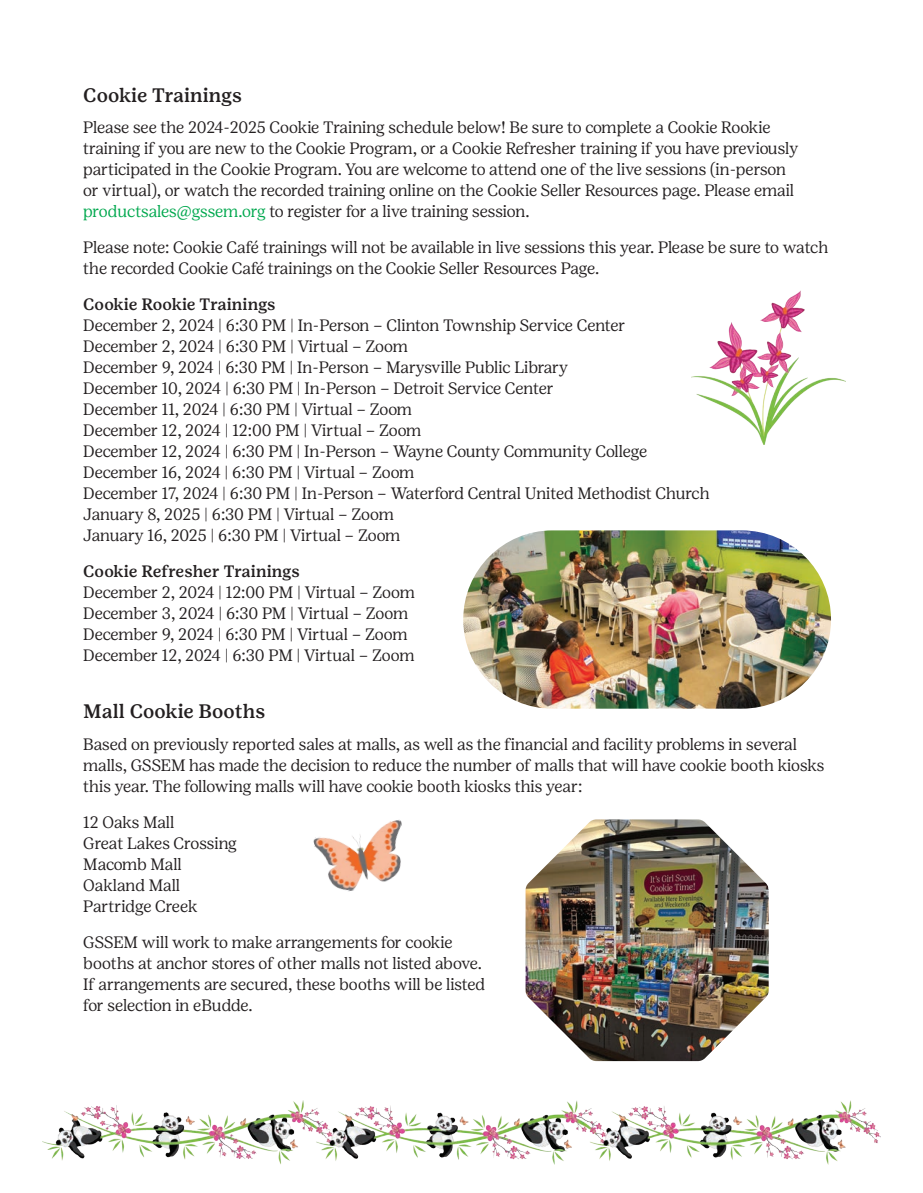
<style>
.page{position:relative;width:923px;height:1193px;background:#fff}
.page>*{position:absolute;margin:0;border:0;box-sizing:border-box;transform-origin:0 0}
.t1{font:500 19.5px "Girl Scout Text";color:#231f20}
.t2{font:300 16.5px/21px "Girl Scout Display";color:#231f20}
.t3{font:500 16.5px "Girl Scout Text";color:#231f20}
.s1{color:#00a84e}
</style>
<div class="page">
<img style="left:42px;top:1100px;width:838px;height:64px">
<img style="left:463px;top:530px;width:368px;height:178px;border-radius:89px">
<img style="left:525px;top:819px;width:243px;height:242px">
<img style="left:313px;top:820px;width:89px;height:72px">
<img style="left:692px;top:291px;width:153px;height:153px">
<p class="t1" style="left:83px;top:84px;width:160px">Cookie Trainings</p>
<p class="t2" style="left:83px;top:117px;width:716px">Please see the 2024-2025 Cookie Training schedule below! Be sure to complete a Cookie Rookie training if you are new to the Cookie Program, or a Cookie Refresher training if you have previously participated in the Cookie Program. You are welcome to attend one of the live sessions (in-person or virtual), or watch the recorded training online on the Cookie Seller Resources page. Please email <span class="s1">productsales@gssem.org</span> to register for a live training session.</p>
<p class="t2" style="left:83px;top:237px;width:746px">Please note: Cookie Café trainings will not be available in live sessions this year. Please be sure to watch the recorded Cookie Café trainings on the Cookie Seller Resources Page.</p>
<p class="t3" style="left:83px;top:295px;width:194px">Cookie Rookie Trainings</p>
<p class="t2" style="left:83px;top:315px;width:628px">December 2, 2024 | 6:30 PM | In-Person – Clinton Township Service Center<br>December 2, 2024 | 6:30 PM | Virtual – Zoom<br>December 9, 2024 | 6:30 PM | In-Person – Marysville Public Library<br>December 10, 2024 | 6:30 PM | In-Person – Detroit Service Center<br>December 11, 2024 | 6:30 PM | Virtual – Zoom<br>December 12, 2024 | 12:00 PM | Virtual – Zoom<br>December 12, 2024 | 6:30 PM | In-Person – Wayne County Community College December 16, 2024 | 6:30 PM | Virtual – Zoom<br>December 17, 2024 | 6:30 PM | In-Person – Waterford Central United Methodist Church January 8, 2025 | 6:30 PM | Virtual – Zoom<br>January 16, 2025 | 6:30 PM | Virtual – Zoom</p>
<p class="t3" style="left:83px;top:562px;width:218px">Cookie Refresher Trainings</p>
<p class="t2" style="left:83px;top:582px;width:333px">December 2, 2024 | 12:00 PM | Virtual – Zoom December 3, 2024 | 6:30 PM | Virtual – Zoom December 9, 2024 | 6:30 PM | Virtual – Zoom December 12, 2024 | 6:30 PM | Virtual – Zoom</p>
<p class="t1" style="left:83px;top:700px;width:184px">Mall Cookie Booths</p>
<p class="t2" style="left:83px;top:733px;width:742px">Based on previously reported sales at malls, as well as the financial and facility problems in several malls, GSSEM has made the decision to reduce the number of malls that will have cookie booth kiosks this year. The following malls will have cookie booth kiosks this year:</p>
<p class="t2" style="left:83px;top:811px;width:155px">12 Oaks Mall<br>Great Lakes Crossing<br>Macomb Mall<br>Oakland Mall<br>Partridge Creek</p>
<p class="t2" style="left:83px;top:931px;width:403px">GSSEM will work to make arrangements for cookie booths at anchor stores of other malls not listed above.<br>If arrangements are secured, these booths will be listed for selection in eBudde.</p>
</div>
